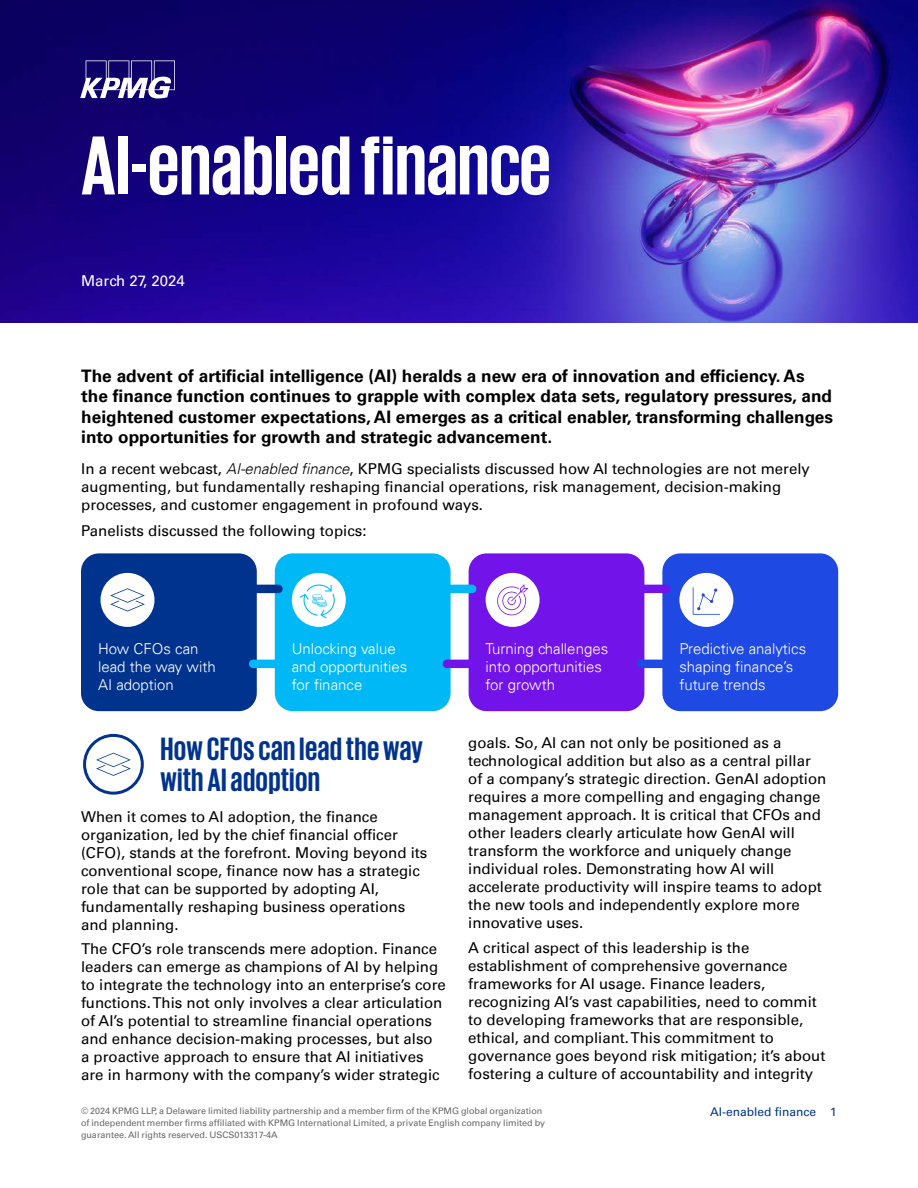
<style>
.page{position:relative;width:918px;height:1188px;background:#fff}
.page>*{position:absolute;margin:0;border:0;box-sizing:border-box;transform-origin:0 0}
.t1{font:700 85.5px "KPMG";color:#fff}
.t2{font:700 33px/31.5px "KPMG";letter-spacing:.01em;color:#00338d}
.t3{font:700 17.25px/20.2px "Univers 65";color:#000}
.t4{font:15px/18px "Univers 55 Roman";color:#000}
.t5{font:300 15px/18px "Univers 45";color:#fff}
.t6{font:15px "Univers 55 Roman";color:#fff}
.t7{font:12px "Univers 55 Roman";color:#00338d}
.t8{font:9px/12px "Univers 55 Roman";color:#666}
.s1{font-family:"Univers 45";font-weight:300;font-style:italic}
</style>
<div class="page">
<img style="left:0;top:0;width:918px;height:323px">
<svg style="left:80px;top:60px;width:95px;height:38px"></svg>
<div style="left:81px;top:553px;width:176px;height:158px;background:#00338d;border-radius:18px"></div>
<div style="left:275px;top:553px;width:176px;height:158px;background:#00b8f5;border-radius:18px"></div>
<div style="left:469px;top:553px;width:175px;height:158px;background:#7213ea;border-radius:18px"></div>
<div style="left:662px;top:553px;width:176px;height:158px;background:#1e49e2;border-radius:18px"></div>
<div style="left:249px;top:585px;width:34px;height:8px;background:#00338d;border-radius:4px"></div>
<div style="left:249px;top:660px;width:34px;height:8px;background:#00b8f5;border-radius:4px"></div>
<div style="left:443px;top:585px;width:33px;height:8px;background:#00b8f5;border-radius:4px"></div>
<div style="left:443px;top:660px;width:33px;height:8px;background:#7213ea;border-radius:4px"></div>
<div style="left:637px;top:585px;width:33px;height:8px;background:#7213ea;border-radius:4px"></div>
<div style="left:637px;top:660px;width:33px;height:8px;background:#1e49e2;border-radius:4px"></div>
<div style="left:292px;top:573px;width:54px;height:54px;background:#fff;border-radius:50%"></div>
<div style="left:679px;top:573px;width:54px;height:54px;background:#fff;border-radius:50%"></div>
<div style="left:486px;top:573px;width:54px;height:54px;background:#fff;border-radius:50%"></div>
<div style="left:100px;top:573px;width:54px;height:54px;background:#fff;border-radius:50%"></div>
<div style="left:83px;top:734px;width:61px;height:61px;border:3px solid #00338d;border-radius:50%"></div>
<svg style="left:110px;top:588px;width:35px;height:23px"></svg>
<svg style="left:96px;top:753px;width:35px;height:23px"></svg>
<svg style="left:300px;top:584px;width:35px;height:34px"></svg>
<svg style="left:497px;top:584px;width:31px;height:32px"></svg>
<svg style="left:693px;top:587px;width:27px;height:28px"></svg>
<h1 class="t1" style="left:81px;top:123px;width:472px">AI-enabled finance</h1>
<p class="t6" style="left:81px;top:272px;width:105px">March 27, 2024</p>
<p class="t3" style="left:81px;top:366px;width:753px">The advent of artificial intelligence (AI) heralds a new era of innovation and efficiency. As the finance function continues to grapple with complex data sets, regulatory pressures, and heightened customer expectations, AI emerges as a critical enabler, transforming challenges into opportunities for growth and strategic advancement.</p>
<p class="t4" style="left:81px;top:460px;width:730px">In a recent webcast, <span class="s1">AI-enabled finance</span>, KPMG specialists discussed how AI technologies are not merely augmenting, but fundamentally reshaping financial operations, risk management, decision-making processes, and customer engagement in profound ways.</p>
<p class="t4" style="left:81px;top:522px;width:287px">Panelists discussed the following topics:</p>
<p class="t5" style="left:98px;top:639px;width:119px">How CFOs can lead the way with<br>AI adoption</p>
<p class="t5" style="left:292px;top:639px;width:117px">Unlocking value and opportunities for finance</p>
<p class="t5" style="left:486px;top:639px;width:124px">Turning challenges into opportunities for growth</p>
<p class="t5" style="left:679px;top:639px;width:128px">Predictive analytics shaping finance’s future trends</p>
<h2 class="t2" style="left:160px;top:732px;width:264px">How CFOs can lead the way with AI adoption</h2>
<p class="t4" style="left:81px;top:807px;width:348px">When it comes to AI adoption, the finance organization, led by the chief financial officer (CFO), stands at the forefront. Moving beyond its conventional scope, finance now has a strategic role that can be supported by adopting AI, fundamentally reshaping business operations and planning.</p>
<p class="t4" style="left:81px;top:940px;width:366px">The CFO’s role transcends mere adoption. Finance leaders can emerge as champions of AI by helping to integrate the technology into an enterprise’s core functions. This not only involves a clear articulation of AI’s potential to streamline financial operations and enhance decision-making processes, but also<br>a proactive approach to ensure that AI initiatives are in harmony with the company’s wider strategic</p>
<p class="t4" style="left:468px;top:734px;width:360px">goals. So, AI can not only be positioned as a technological addition but also as a central pillar of a company’s strategic direction. GenAI adoption requires a more compelling and engaging change management approach. It is critical that CFOs and other leaders clearly articulate how GenAI will transform the workforce and uniquely change individual roles. Demonstrating how AI will accelerate productivity will inspire teams to adopt the new tools and independently explore more innovative uses.</p>
<p class="t4" style="left:468px;top:939px;width:359px">A critical aspect of this leadership is the establishment of comprehensive governance frameworks for AI usage. Finance leaders, recognizing AI’s vast capabilities, need to commit to developing frameworks that are responsible, ethical, and compliant. This commitment to governance goes beyond risk mitigation; it’s about fostering a culture of accountability and integrity</p>
<p class="t8" style="left:81px;top:1105px;width:463px">© 2024 KPMG LLP, a Delaware limited liability partnership and a member firm of the KPMG global organization</p>
<p class="t7" style="left:710px;top:1105px;width:128px">AI-enabled finance 1</p>
<p class="t8" style="left:81px;top:1117px;width:466px">of independent member firms affiliated with KPMG International Limited, a private English company limited by guarantee. All rights reserved. USCS013317-4A</p>
</div>
